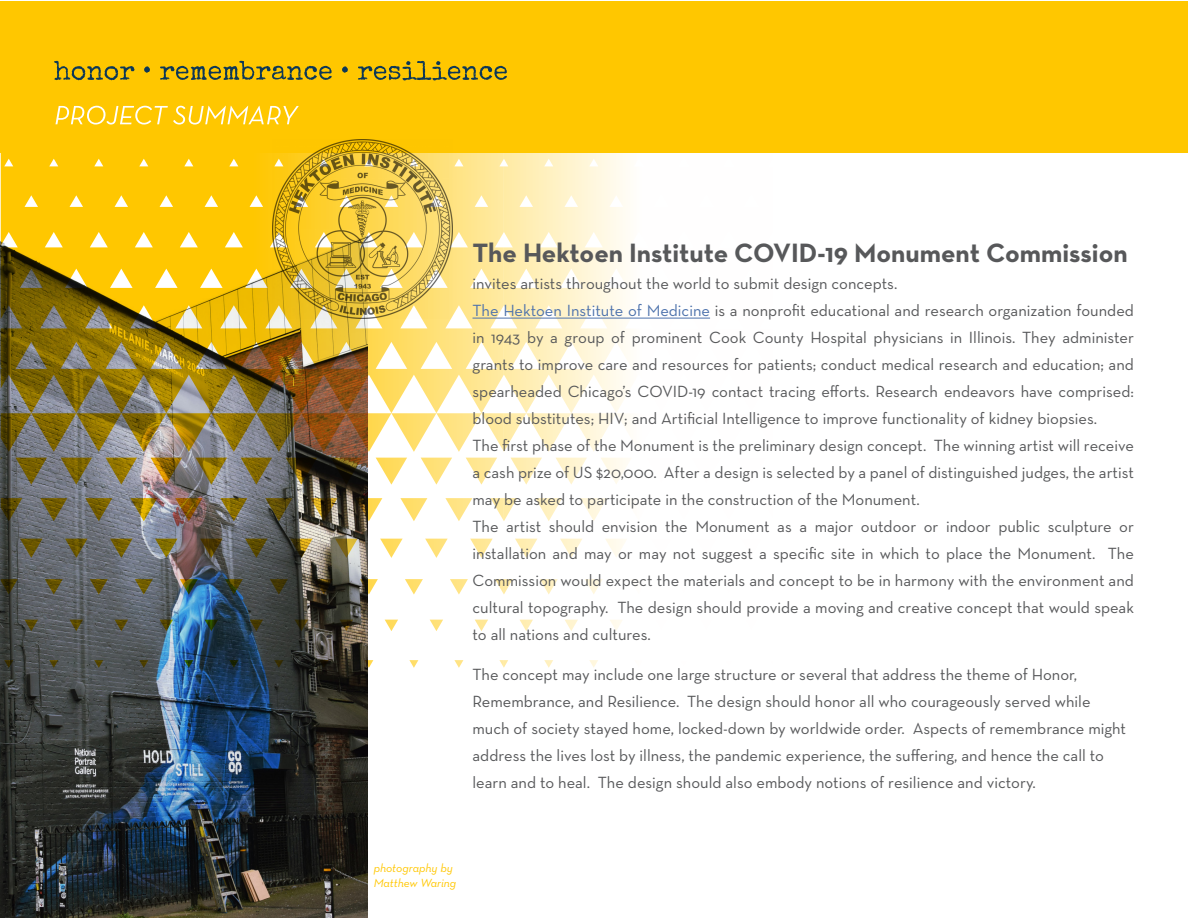
<style>
.page{position:relative;width:1188px;height:918px;background:#fff}
.page>*{position:absolute;margin:0;border:0;box-sizing:border-box;transform-origin:0 0}
.t1{font:700 27px "Neutra Text";color:#57585a}
.t2{font:16.5px/27px "Neutra Text";color:#57585a;text-align:justify}
.t3{font:italic 12px "Neutra Text";color:#ffc700}
.s1{color:#4d72ac}
</style>
<div class="page">
<div style="left:1px;top:1px;width:1187px;height:151px;background:#ffc700"></div>
<svg style="left:55px;top:106px;width:244px;height:19px"></svg>
<svg style="left:54px;top:61px;width:453px;height:19px"></svg>
<svg style="left:1px;top:152px;width:503px;height:516px"></svg>
<svg style="left:504px;top:152px;width:269px;height:516px"></svg>
<img style="left:0;top:230px;width:367px;height:688px">
<img style="left:272px;top:139px;width:180px;height:179px">
<hr style="left:472px;top:318px;width:238px;height:1px;background:#4d72ac">
<p class="t1" style="left:472px;top:236px;width:657px">The Hektoen Institute COVID-19 Monument Commission</p>
<p class="t2" style="left:472px;top:270px;width:426px">invites artists throughout the world to submit design concepts.</p>
<p class="t2" style="left:472px;top:297px;width:663px"><span class="s1">The Hektoen Institute of Medicine</span> is a nonprofit educational and research organization founded in 1943 by a group of prominent Cook County Hospital physicians in Illinois. They administer grants to improve care and resources for patients; conduct medical research and education; and spearheaded Chicago’s COVID-19 contact tracing efforts. Research endeavors have comprised: blood substitutes; HIV; and Artificial Intelligence to improve functionality of kidney biopsies.</p>
<p class="t2" style="left:472px;top:432px;width:663px">The first phase of the Monument is the preliminary design concept. The winning artist will receive a cash prize of US $20,000. After a design is selected by a panel of distinguished judges, the artist may be asked to participate in the construction of the Monument.</p>
<p class="t2" style="left:472px;top:513px;width:663px">The artist should envision the Monument as a major outdoor or indoor public sculpture or installation and may or may not suggest a specific site in which to place the Monument. The Commission would expect the materials and concept to be in harmony with the environment and cultural topography. The design should provide a moving and creative concept that would speak to all nations and cultures.</p>
<p class="t2" style="left:472px;top:661px;width:655px;text-align:left">The concept may include one large structure or several that address the theme of Honor, Remembrance, and Resilience. The design should honor all who courageously served while much of society stayed home, locked-down by worldwide order. Aspects of remembrance might address the lives lost by illness, the pandemic experience, the suffering, and hence the call to learn and to heal. The design should also embody notions of resilience and victory.</p>
<p class="t3" style="left:374px;top:861px;width:81px">photography by</p>
<p class="t3" style="left:374px;top:875px;width:84px">Matthew Waring</p>
</div>
